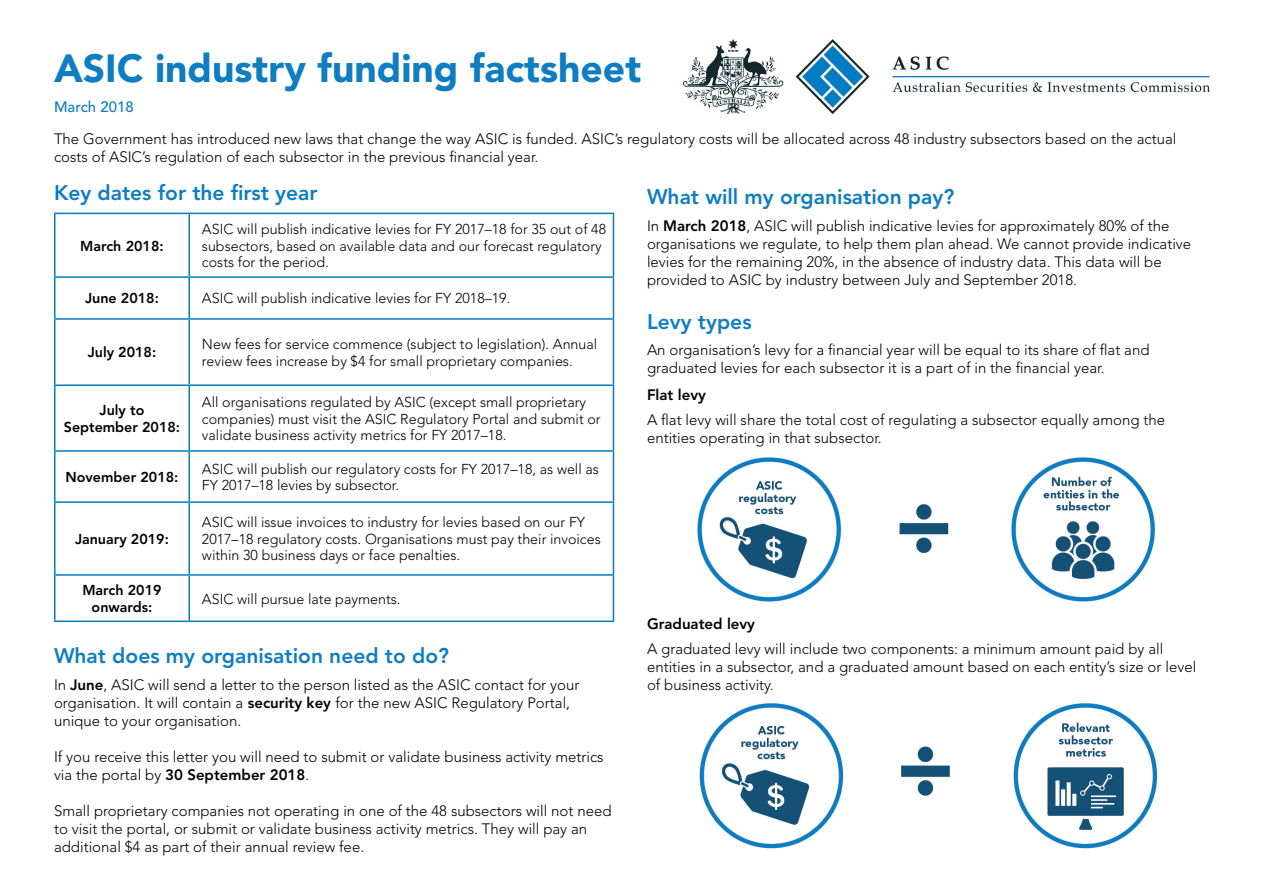
<style>
.page{position:relative;width:1263px;height:893px;background:#fff}
.page>*{position:absolute;margin:0;border:0;box-sizing:border-box;transform-origin:0 0}
.t1{font:900 39px "Avenir LT Std";color:#0e7dc2}
.t2{font:800 21px "Avenir LT Std";color:#0e7dc2}
.t3{font:300 15px/18px "Avenir LT Std";color:#000}
.t4{font:800 15px "Avenir LT Std";color:#000}
.t5{font:500 15px "Avenir LT Std";color:#0e7dc2}
.t6{font:300 14.25px/16.5px "Avenir LT Std";color:#000}
.t7{font:800 14.25px/16.5px "Avenir LT Std";color:#000;text-align:center}
.s1{font-weight:800}
</style>
<div class="page">
<img style="left:683px;top:40px;width:527px;height:73px">
<img style="left:697px;top:457px;width:458px;height:145px">
<img style="left:699px;top:703px;width:459px;height:146px">
<hr style="left:54px;top:213px;width:135px;height:1px;background:#007cc3">
<hr style="left:54px;top:214px;width:2px;height:62px;background:#007cc3">
<hr style="left:189px;top:213px;width:425px;height:1px;background:#007cc3">
<hr style="left:188px;top:214px;width:2px;height:62px;background:#007cc3">
<hr style="left:613px;top:214px;width:1px;height:62px;background:#007cc3">
<hr style="left:54px;top:276px;width:135px;height:2px;background:#007cc3">
<hr style="left:54px;top:278px;width:2px;height:40px;background:#007cc3">
<hr style="left:189px;top:276px;width:425px;height:2px;background:#007cc3">
<hr style="left:188px;top:278px;width:2px;height:40px;background:#007cc3">
<hr style="left:613px;top:278px;width:1px;height:40px;background:#007cc3">
<hr style="left:54px;top:318px;width:135px;height:2px;background:#007cc3">
<hr style="left:54px;top:320px;width:2px;height:64px;background:#007cc3">
<hr style="left:189px;top:318px;width:425px;height:2px;background:#007cc3">
<hr style="left:188px;top:320px;width:2px;height:64px;background:#007cc3">
<hr style="left:613px;top:320px;width:1px;height:64px;background:#007cc3">
<hr style="left:54px;top:384px;width:135px;height:2px;background:#007cc3">
<hr style="left:54px;top:386px;width:2px;height:64px;background:#007cc3">
<hr style="left:189px;top:384px;width:425px;height:2px;background:#007cc3">
<hr style="left:188px;top:386px;width:2px;height:64px;background:#007cc3">
<hr style="left:613px;top:386px;width:1px;height:64px;background:#007cc3">
<hr style="left:54px;top:450px;width:135px;height:2px;background:#007cc3">
<hr style="left:54px;top:452px;width:2px;height:49px;background:#007cc3">
<hr style="left:189px;top:450px;width:425px;height:2px;background:#007cc3">
<hr style="left:188px;top:452px;width:2px;height:49px;background:#007cc3">
<hr style="left:613px;top:452px;width:1px;height:49px;background:#007cc3">
<hr style="left:54px;top:501px;width:135px;height:2px;background:#007cc3">
<hr style="left:54px;top:503px;width:2px;height:71px;background:#007cc3">
<hr style="left:189px;top:501px;width:425px;height:2px;background:#007cc3">
<hr style="left:188px;top:503px;width:2px;height:71px;background:#007cc3">
<hr style="left:613px;top:503px;width:1px;height:71px;background:#007cc3">
<hr style="left:54px;top:574px;width:135px;height:2px;background:#007cc3">
<hr style="left:54px;top:576px;width:2px;height:44px;background:#007cc3">
<hr style="left:189px;top:574px;width:425px;height:2px;background:#007cc3">
<hr style="left:188px;top:576px;width:2px;height:44px;background:#007cc3">
<hr style="left:613px;top:576px;width:1px;height:44px;background:#007cc3">
<hr style="left:54px;top:620px;width:135px;height:2px;background:#007cc3">
<hr style="left:189px;top:620px;width:425px;height:2px;background:#007cc3">
<h1 class="t1" style="left:54px;top:45px;width:589px">ASIC industry funding factsheet</h1>
<p class="t5" style="left:54px;top:98px;width:81px">March 2018</p>
<p class="t3" style="left:54px;top:130px;width:1124px">The Government has introduced new laws that change the way ASIC is funded. ASIC’s regulatory costs will be allocated across 48 industry subsectors based on the actual costs of ASIC’s regulation of each subsector in the previous financial year.</p>
<h2 class="t2" style="left:54px;top:180px;width:265px">Key dates for the first year</h2>
<h2 class="t2" style="left:647px;top:184px;width:309px">What will my organisation pay?</h2>
<p class="t3" style="left:647px;top:217px;width:546px">In <span class="s1">March 2018</span>, ASIC will publish indicative levies for approximately 80% of the organisations we regulate, to help them plan ahead. We cannot provide indicative levies for the remaining 20%, in the absence of industry data. This data will be provided to ASIC by industry between July and September 2018.</p>
<p class="t6" style="left:202px;top:221px;width:406px">ASIC will publish indicative levies for FY 2017–18 for 35 out of 48 subsectors, based on available data and our forecast regulatory costs for the period.</p>
<p class="t7" style="left:80px;top:237px;width:85px">March 2018:</p>
<p class="t7" style="left:85px;top:290px;width:75px">June 2018:</p>
<p class="t6" style="left:202px;top:290px;width:310px">ASIC will publish indicative levies for FY 2018–19.</p>
<p class="t7" style="left:88px;top:344px;width:70px">July 2018:</p>
<p class="t6" style="left:202px;top:336px;width:397px">New fees for service commence (subject to legislation). Annual review fees increase by $4 for small proprietary companies.</p>
<p class="t7" style="left:64px;top:402px;width:118px">July to<br>September 2018:</p>
<p class="t6" style="left:202px;top:394px;width:400px">All organisations regulated by ASIC (except small proprietary companies) must visit the ASIC Regulatory Portal and submit or validate business activity metrics for FY 2017–18.</p>
<p class="t7" style="left:66px;top:469px;width:114px">November 2018:</p>
<p class="t6" style="left:202px;top:461px;width:398px">ASIC will publish our regulatory costs for FY 2017–18, as well as<br>FY 2017–18 levies by subsector.</p>
<p class="t7" style="left:75px;top:531px;width:95px">January 2019:</p>
<p class="t6" style="left:202px;top:514px;width:400px">ASIC will issue invoices to industry for levies based on our FY<br>2017–18 regulatory costs. Organisations must pay their invoices within 30 business days or face penalties.</p>
<p class="t7" style="left:82px;top:582px;width:81px">March 2019</p>
<p class="t7" style="left:92px;top:599px;width:62px">onwards:</p>
<p class="t6" style="left:202px;top:590px;width:200px">ASIC will pursue late payments.</p>
<h2 class="t2" style="left:54px;top:643px;width:397px">What does my organisation need to do?</h2>
<p class="t3" style="left:54px;top:676px;width:527px">In <span class="s1">June</span>, ASIC will send a letter to the person listed as the ASIC contact for your organisation. It will contain a <span class="s1">security key</span> for the new ASIC Regulatory Portal, unique to your organisation.</p>
<p class="t3" style="left:54px;top:748px;width:551px">If you receive this letter you will need to submit or validate business activity metrics via the portal by <span class="s1">30 September 2018</span>.</p>
<p class="t3" style="left:54px;top:802px;width:559px">Small proprietary companies not operating in one of the 48 subsectors will not need to visit the portal, or submit or validate business activity metrics. They will pay an additional $4 as part of their annual review fee.</p>
<h2 class="t2" style="left:647px;top:309px;width:106px">Levy types</h2>
<p class="t3" style="left:647px;top:341px;width:504px">An organisation’s levy for a financial year will be equal to its share of flat and graduated levies for each subsector it is a part of in the financial year.</p>
<h3 class="t4" style="left:647px;top:386px;width:60px">Flat levy</h3>
<p class="t3" style="left:647px;top:411px;width:520px">A flat levy will share the total cost of regulating a subsector equally among the entities operating in that subsector.</p>
<h3 class="t4" style="left:647px;top:614px;width:110px">Graduated levy</h3>
<p class="t3" style="left:647px;top:640px;width:551px">A graduated levy will include two components: a minimum amount paid by all entities in a subsector, and a graduated amount based on each entity’s size or level of business activity.</p>
</div>
